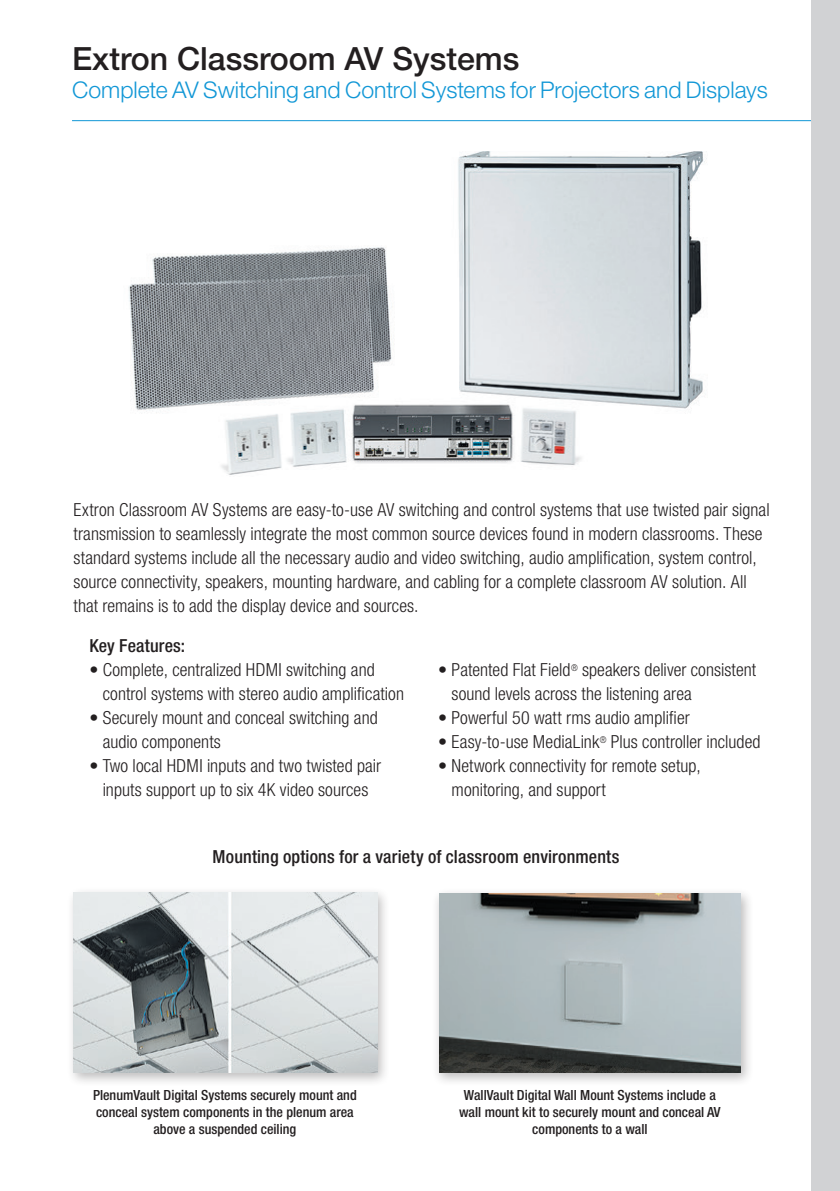
<style>
.page{position:relative;width:840px;height:1191px;background:#fff}
.page>*{position:absolute;margin:0;border:0;box-sizing:border-box;transform-origin:0 0}
.t1{font:500 32px "Helvetica Neue LT Std";color:#231f20}
.subhead{font:300 23px "Helvetica Neue LT Std";color:#1197d6}
.Text{font:300 condensed 18px/24px "Helvetica Neue LT Std";letter-spacing:.005em;color:#231f20}
.Text-2{font:500 condensed 18px "Helvetica Neue LT Std";letter-spacing:.01em;color:#231f20}
.t2{font:500 condensed 14px/16.8px "Helvetica Neue LT Std";color:#231f20;text-align:center}
</style>
<div class="page">
<hr style="left:72px;top:120px;width:767px;height:1px;background:#1197d6">
<div style="left:431px;top:887px;width:322px;height:200px;background:#231f20;opacity:.3"></div>
<img style="left:439px;top:893px;width:301px;height:179px">
<div style="left:66px;top:887px;width:324px;height:200px;background:#231f20;opacity:.3"></div>
<img style="left:74px;top:893px;width:303px;height:179px">
<div style="left:811px;top:0;width:28px;height:1191px;background:#d1d2d4"></div>
<img style="left:128px;top:151px;width:579px;height:324px">
<p class="t1" style="left:72px;top:40px;width:448px">Extron Classroom AV Systems</p>
<p class="subhead" style="left:72px;top:76px;width:697px">Complete AV Switching and Control Systems for Projectors and Displays</p>
<p class="Text" style="left:74px;top:497px;width:697px">Extron Classroom AV Systems are easy-to-use AV switching and control systems that use twisted pair signal transmission to seamlessly integrate the most common source devices found in modern classrooms. These standard systems include all the necessary audio and video switching, audio amplification, system control, source connectivity, speakers, mounting hardware, and cabling for a complete classroom AV solution. All that remains is to add the display device and sources.</p>
<p class="Text-2" style="left:89px;top:634px;width:97px">Key Features:</p>
<p class="Text" style="left:103px;top:657px;width:303px;text-indent:-13px">• Complete, centralized HDMI switching and control systems with stereo audio amplification</p>
<p class="Text" style="left:103px;top:705px;width:276px;text-indent:-13px">• Securely mount and conceal switching and audio components</p>
<p class="Text" style="left:89px;top:753px;width:293px;text-align:center">• Two local HDMI inputs and two twisted pair inputs support up to six 4K video sources</p>
<p class="Text" style="left:451px;top:658px;width:306px;text-indent:-13px">• Patented Flat Field<sup>®</sup> speakers deliver consistent sound levels across the listening area</p>
<p class="Text" style="left:438px;top:706px;width:253px">• Powerful 50 watt rms audio amplifier</p>
<p class="Text" style="left:438px;top:730px;width:323px">• Easy-to-use MediaLink<sup>®</sup> Plus controller included</p>
<p class="Text" style="left:451px;top:754px;width:250px;text-indent:-13px">• Network connectivity for remote setup, monitoring, and support</p>
<p class="Text-2" style="left:212px;top:845px;width:408px">Mounting options for a variety of classroom environments</p>
<p class="t2" style="left:93px;top:1086px;width:265px">PlenumVault Digital Systems securely mount and conceal system components in the plenum area above a suspended ceiling</p>
<p class="t2" style="left:459px;top:1086px;width:263px">WallVault Digital Wall Mount Systems include a wall mount kit to securely mount and conceal AV components to a wall</p>
</div>
